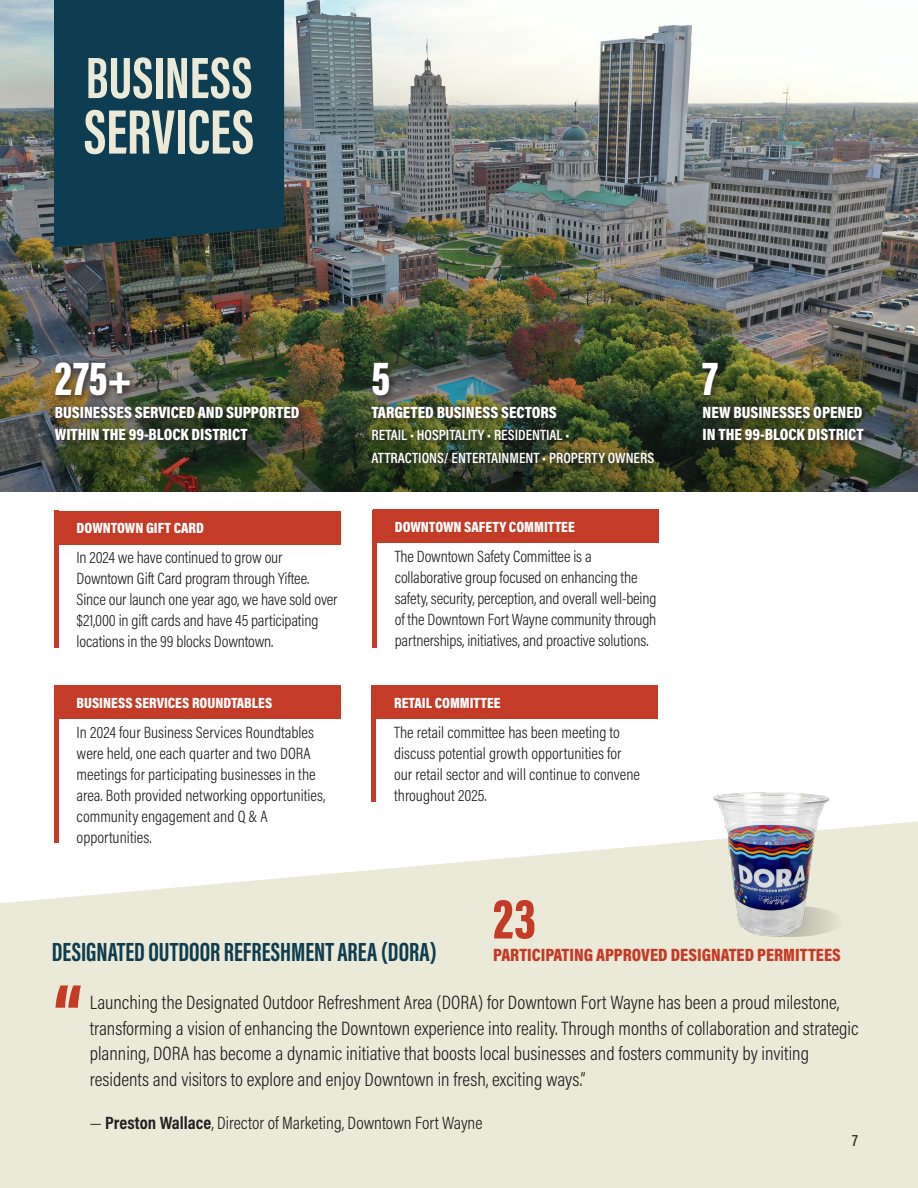
<style>
.page{position:relative;width:918px;height:1188px;background:#fff}
.page>*{position:absolute;margin:0;border:0;box-sizing:border-box;transform-origin:0 0}
.t1{font:900 90px "Acumin Pro Extra Cond";color:#c43b28}
.t2{font:700 64.5px "Acumin Pro Extra Cond";color:#ebead8}
.t3{font:700 60px "Acumin Pro Extra Cond";color:#ebead8}
.t4{font:900 58.5px "Acumin Pro Extra Cond";color:#c43b28}
.t5{font:900 49.5px "Acumin Pro Extra Cond";color:#fff}
.t6{font:700 27px "Acumin Pro Extra Cond";color:#0e3c50}
.t7{font:300 19.5px/25.5px "Acumin Pro Cond";color:#231f20}
.t8{font:300 18px "Acumin Pro Cond";color:#231f20}
.t9{font:900 18px "Acumin Pro Cond";color:#c43b28}
.t10{font:300 16.5px/21px "Acumin Pro Cond";letter-spacing:-.005em;color:#231f20}
.t11{font:900 16.5px/22.5px "Acumin Pro Cond";color:#fff}
.t12{font:500 16.5px "Acumin Pro Cond";color:#231f20}
.t13{font:900 15px "Acumin Pro Cond";color:#fff}
.t14{font:600 15px/22.5px "Acumin Pro Cond";color:#fff}
.s1{font-weight:700}
</style>
<div class="page">
<img style="left:0;top:0;width:918px;height:359px">
<img style="left:0;top:359px;width:918px;height:133px">
<div style="left:54px;top:0;width:230px;height:247px;background:#0e3c50"></div>
<img style="left:49px;top:356px;width:260px;height:95px">
<img style="left:697px;top:357px;width:177px;height:94px">
<img style="left:366px;top:357px;width:298px;height:116px">
<div style="left:55px;top:511px;width:285px;height:33px;background:#c43b28"></div>
<hr style="left:54px;top:511px;width:4px;height:137px;background:#c43b28">
<div style="left:55px;top:685px;width:285px;height:34px;background:#c43b28"></div>
<hr style="left:54px;top:685px;width:4px;height:158px;background:#c43b28">
<div style="left:373px;top:685px;width:285px;height:34px;background:#c43b28"></div>
<hr style="left:372px;top:685px;width:4px;height:117px;background:#c43b28">
<div style="left:373px;top:510px;width:285px;height:33px;background:#c43b28"></div>
<div style="left:372px;top:510px;width:5px;height:138px;background:#c43b28"></div>
<svg style="left:0;top:821px;width:918px;height:367px;background:#edecdc"></svg>
<img style="left:701px;top:792px;width:159px;height:157px">
<p class="t3" style="left:86px;top:41px;width:168px">BUSINESS</p>
<p class="t2" style="left:84px;top:92px;width:172px">SERVICES</p>
<p class="t5" style="left:55px;top:348px;width:78px">275+</p>
<p class="t11" style="left:55px;top:401px;width:246px">BUSINESSES SERVICED AND SUPPORTED<br>WITHIN THE 99-BLOCK DISTRICT</p>
<p class="t13" style="left:77px;top:518px;width:129px">DOWNTOWN GIFT CARD</p>
<p class="t10" style="left:77px;top:547px;width:262px">In 2024 we have continued to grow our Downtown Gift Card program through Yiftee.<br>Since our launch one year ago, we have sold over $21,000 in gift cards and have 45 participating locations in the 99 blocks Downtown.</p>
<p class="t13" style="left:77px;top:693px;width:197px">BUSINESS SERVICES ROUNDTABLES</p>
<p class="t10" style="left:77px;top:721px;width:250px">In 2024 four Business Services Roundtables were held, one each quarter and two DORA meetings for participating businesses in the area. Both provided networking opportunities, community engagement and Q &amp; A opportunities.</p>
<p class="t5" style="left:372px;top:348px;width:20px">5</p>
<p class="t11" style="left:372px;top:401px;width:187px">TARGETED BUSINESS SECTORS</p>
<p class="t14" style="left:372px;top:424px;width:284px">RETAIL • HOSPITALITY • RESIDENTIAL •<br>ATTRACTIONS/ ENTERTAINMENT • PROPERTY OWNERS</p>
<p class="t13" style="left:395px;top:517px;width:181px">DOWNTOWN SAFETY COMMITTEE</p>
<p class="t10" style="left:395px;top:546px;width:263px">The Downtown Safety Committee is a collaborative group focused on enhancing the safety, security, perception, and overall well-being of the Downtown Fort Wayne community through partnerships, initiatives, and proactive solutions.</p>
<p class="t13" style="left:394px;top:693px;width:108px">RETAIL COMMITTEE</p>
<p class="t10" style="left:394px;top:721px;width:247px">The retail committee has been meeting to discuss potential growth opportunities for our retail sector and will continue to convene throughout 2025.</p>
<p class="t4" style="left:493px;top:883px;width:44px">23</p>
<p class="t5" style="left:703px;top:348px;width:17px">7</p>
<p class="t11" style="left:703px;top:401px;width:163px">NEW BUSINESSES OPENED<br>IN THE 99-BLOCK DISTRICT</p>
<p class="t6" style="left:52px;top:936px;width:387px">DESIGNATED OUTDOOR REFRESHMENT AREA (DORA)</p>
<p class="t9" style="left:493px;top:943px;width:349px">PARTICIPATING APPROVED DESIGNATED PERMITTEES</p>
<p class="t7" style="left:90px;top:989px;width:770px">Launching the Designated Outdoor Refreshment Area (DORA) for Downtown Fort Wayne has been a proud milestone, transforming a vision of enhancing the Downtown experience into reality. Through months of collaboration and strategic planning, DORA has become a dynamic initiative that boosts local businesses and fosters community by inviting residents and visitors to explore and enjoy Downtown in fresh, exciting ways.”</p>
<p class="t8" style="left:90px;top:1111px;width:394px">— <span class="s1">Preston Wallace</span>, Director of Marketing, Downtown Fort Wayne</p>
<p class="t1" style="left:53px;top:963px;width:31px">“</p>
<p class="t12" style="left:852px;top:1130px;width:7px">7</p>
</div>
